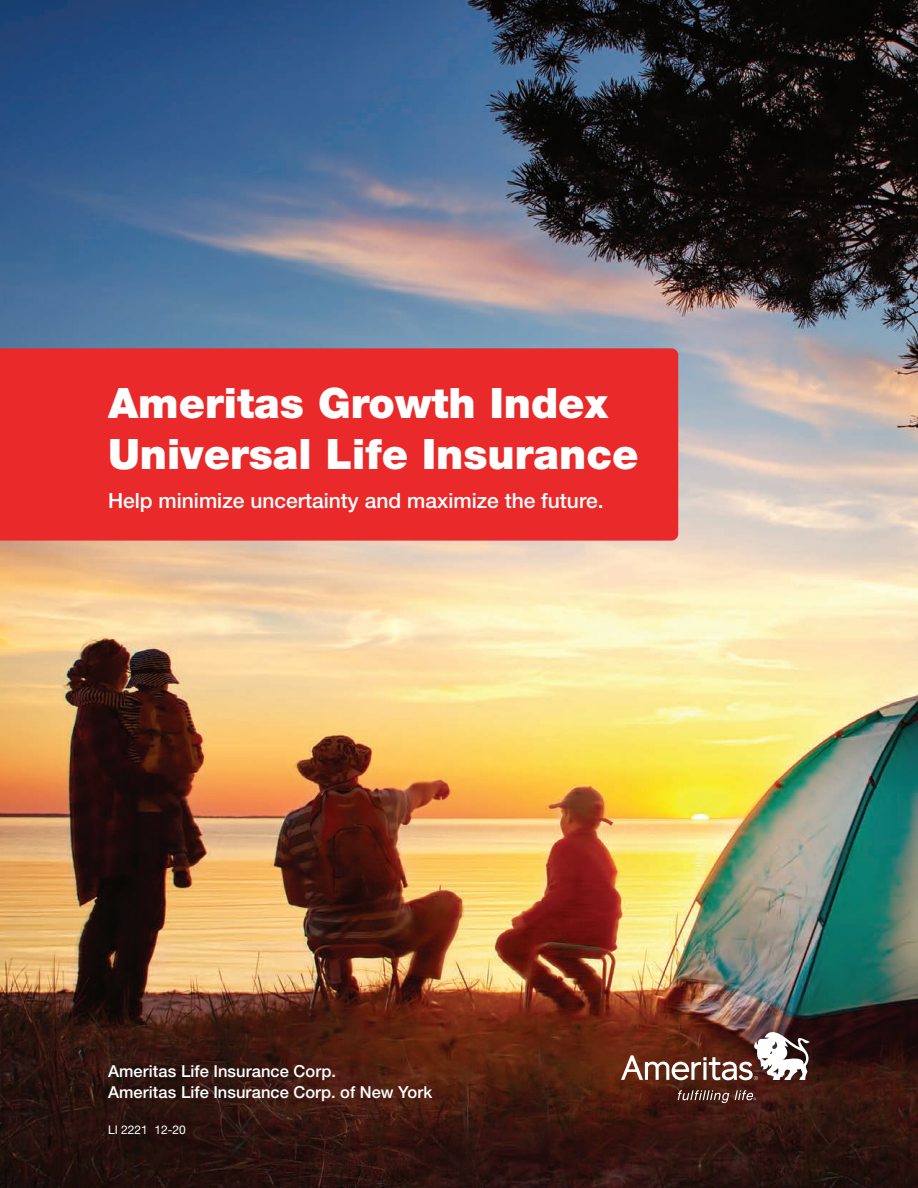
<style>
.page{position:relative;width:918px;height:1188px;background:#fff}
.page>*{position:absolute;margin:0;border:0;box-sizing:border-box;transform-origin:0 0}
.doc_title{font:900 42px/51px "Helvetica Neue LT Std";color:#fff}
.sec_doc_title{font:500 21px "Helvetica Neue LT Std";color:#fff}
.hel_body{font:500 16.5px "Helvetica Neue LT Std";letter-spacing:.005em;color:#fff}
.blk_disclosure{font:12px "Helvetica Neue LT Std";color:#fff}
</style>
<div class="page">
<img style="left:0;top:0;width:918px;height:1188px">
<div style="left:0;top:348px;width:678px;height:193px;background:#e9292a"></div>
<svg style="left:678px;top:1090px;width:78px;height:13px"></svg>
<svg style="left:621px;top:1032px;width:189px;height:48px"></svg>
<p class="doc_title" style="left:108px;top:377px;width:532px">Ameritas Growth Index<br>Universal Life Insurance</p>
<p class="sec_doc_title" style="left:108px;top:488px;width:497px">Help minimize uncertainty and maximize the future.</p>
<p class="hel_body" style="left:108px;top:1061px;width:229px">Ameritas Life Insurance Corp.</p>
<p class="hel_body" style="left:108px;top:1082px;width:326px">Ameritas Life Insurance Corp. of New York</p>
<p class="blk_disclosure" style="left:108px;top:1123px;width:79px">LI 2221 12-20</p>
</div>
